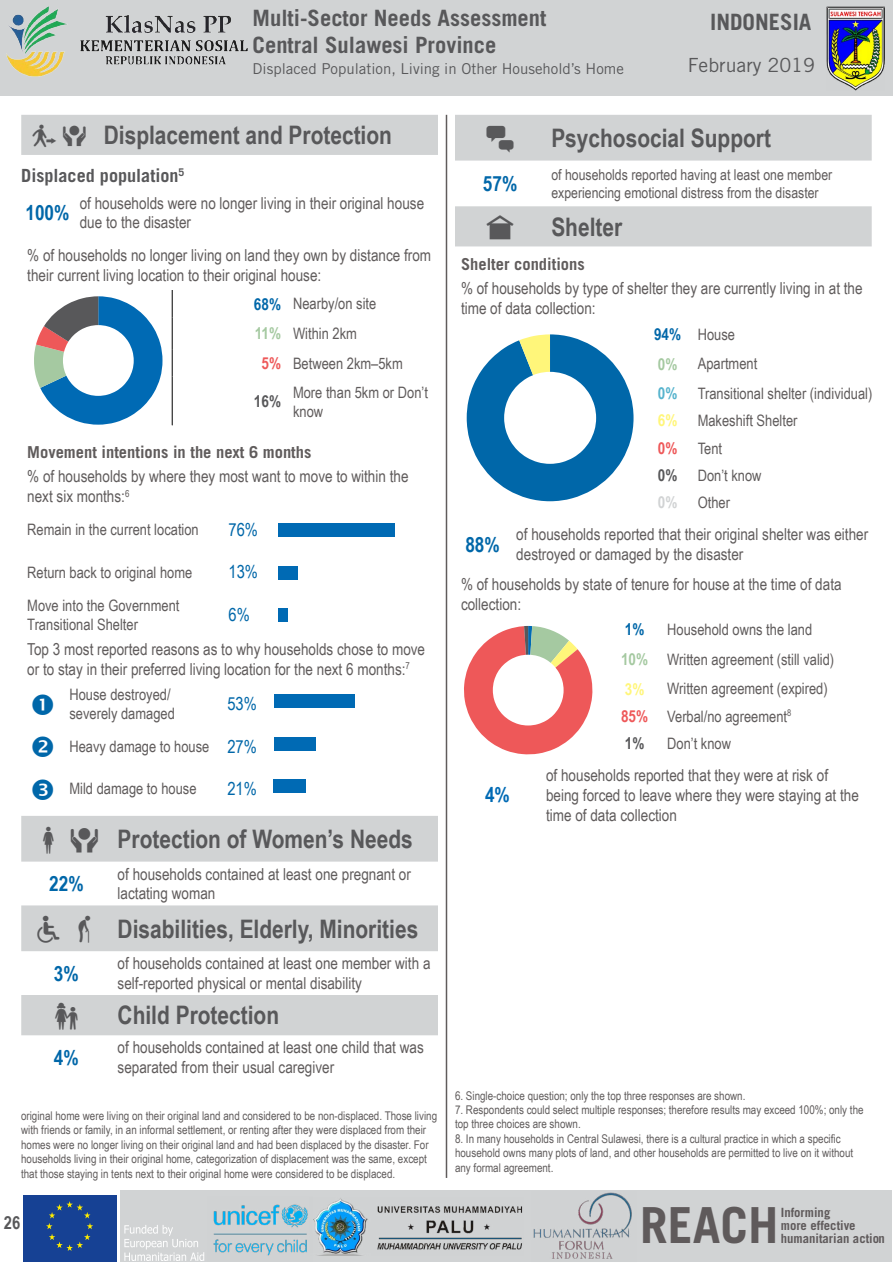
<style>
.page{position:relative;width:893px;height:1263px;background:#fff}
.page>*{position:absolute;margin:0;border:0;box-sizing:border-box;transform-origin:0 0}
.t1{font:234px "Chartwell Pies";color:#0067a9}
.t2{font:203.55px "Chartwell Bars Vertical";letter-spacing:.065em;color:#006ab4;scale:.85 1}
.t3{font:180px "Chartwell Pies";color:#006ab4}
.t4{font:700 49.65px "Trade Gothic LT Std";color:#5f5a5b}
.t5{font:700 25.5px "Arial Narrow";color:#58585a}
.t6{font:700 22.5px/27px "Trade Gothic LT Std";color:#58585a}
.t7{font:700 21px "Arial Narrow";color:#0067a9}
.t8{font:700 21px "Arial Narrow";color:#006ab4}
.t9{font:19.5px "Trade Gothic LT Std";color:#58585a}
.t10{font:700 18.15px "Trade Gothic LT Std";color:#58585a}
.t11{font:18px "Arial Narrow";color:#0067a9}
.t12{font:700 18px "Arial Narrow";color:#58585a}
.t13{font:16.5px/19.8px "Arial Narrow";color:#605c5c}
.t14{font:700 16.5px "Trade Gothic LT Std";color:#605c5c}
.t15{font:700 16.5px "Arial Narrow";color:#58585a}
.t16{font:700 16.5px "Arial Narrow";color:#0067a9}
.t17{font:700 16.5px "Arial Narrow";color:#fff67a}
.t18{font:15.75px/27.3px "Arial Narrow";color:#605c5c}
.t19{font:15px/18px "Arial Narrow";color:#605c5c}
.t20{font:15px "Trade Gothic LT Std";color:#58585a}
.t21{font:700 12.75px/12.8px "Trade Gothic LT Std";color:#5f5a5b}
.t22{font:12px/14.4px "Arial Narrow";color:#605c5c}
.s1{font-family:"OCHA Icons Unbounded";font-weight:400;font-size:30px}
.s2{font-weight:700;font-size:16.5px;color:#0067a9}
.s3{font-weight:700;font-size:16.5px;color:#a5c9a1}
.s4{font-weight:700;font-size:16.5px;color:#ee5859}
.s5{font-size:18px;color:#0067a9}
.s6{font-family:"OCHA Icons Unbounded";font-weight:400;font-size:36px}
.s7{color:#a5c9a1}
.s8{color:#ee5859}
.s9{color:#58585a}
.s10{color:#fff}
.s11{font-weight:700;font-size:16.5px;color:#56b3cd}
.s12{font-weight:700;font-size:16.5px;color:#fff67a}
.s13{font-weight:700;font-size:16.5px;color:#58585a}
.s14{font-weight:700;font-size:16.5px;color:#d1d3d4}
.s15{color:#fff67a}
</style>
<div class="page">
<div style="left:0;top:0;width:893px;height:96px;background:#d1d3d4"></div>
<div style="left:120px;top:1191px;width:772px;height:71px;background:#d1d3d4"></div>
<hr style="left:446px;top:115px;width:1px;height:1063px;background:#605c5c">
<div style="left:21px;top:1191px;width:97px;height:70px;background:linear-gradient(to right,#fff,#fff)"></div>
<div style="left:23px;top:1195px;width:93px;height:66px;background:#164194"></div>
<svg style="left:46px;top:1201px;width:47px;height:50px"></svg>
<svg style="left:124px;top:1225px;width:80px;height:36px"></svg>
<img style="left:313px;top:1198px;width:210px;height:58px">
<img style="left:6px;top:6px;width:242px;height:71px">
<img style="left:827px;top:6px;width:57px;height:84px">
<img style="left:213px;top:1204px;width:95px;height:52px">
<img style="left:533px;top:1192px;width:99px;height:67px">
<div style="left:455px;top:115px;width:417px;height:46px;background:#d1d3d4"></div>
<div style="left:455px;top:206px;width:417px;height:40px;background:#d1d3d4"></div>
<div style="left:21px;top:115px;width:417px;height:40px;background:#d1d3d4"></div>
<svg style="left:172px;top:290px;width:1px;height:27px"></svg>
<hr style="left:172px;top:317px;width:1px;height:32px;background:#000">
<svg style="left:172px;top:349px;width:1px;height:27px"></svg>
<hr style="left:172px;top:376px;width:1px;height:49px;background:#000">
<svg style="left:21px;top:816px;width:417px;height:219px;fill:#d1d3d4"></svg>
<svg style="left:46px;top:872px;width:41px;height:23px"></svg>
<svg style="left:51px;top:961px;width:31px;height:23px"></svg>
<h3 class="t6" style="left:253px;top:5px;width:295px">Multi-Sector Needs Assessment<br>Central Sulawesi Province</h3>
<h3 class="t6" style="left:710px;top:8px;width:103px">INDONESIA</h3>
<p class="t9" style="left:688px;top:53px;width:129px">February 2019</p>
<p class="t20" style="left:253px;top:60px;width:373px">Displaced Population, Living in Other Household’s Home</p>
<h3 class="t5" style="left:30px;top:116px;width:364px"><span class="s1">K&amp;</span> Displacement and Protection</h3>
<p class="t10" style="left:21px;top:164px;width:165px">Displaced population<sup>5</sup></p>
<p class="t7" style="left:25px;top:197px;width:46px">100%</p>
<p class="t13" style="left:80px;top:192px;width:346px">of households were no longer living in their original house due to the disaster</p>
<p class="t13" style="left:27px;top:245px;width:405px">% of households no longer living on land they own by distance from their current living location to their original house:</p>
<p class="t18" style="left:254px;top:290px;width:124px"><span class="s2">68%</span> Nearby/on site</p>
<p class="t18" style="left:255px;top:319px;width:104px"><span class="s3">11%</span> Within 2km</p>
<p class="t18" style="left:261px;top:349px;width:143px"><span class="s4">5%</span> Between 2km–5km</p>
<p class="t15" style="left:254px;top:389px;width:29px">16%</p>
<p class="t18" style="left:293px;top:382px;width:136px;line-height:18.9px">More than 5km or Don’t know</p>
<p class="t14" style="left:27px;top:442px;width:286px">Movement intentions in the next 6 months</p>
<p class="t13" style="left:27px;top:466px;width:383px">% of households by where they most want to move to within the next six months:<sup>6</sup></p>
<p class="t18" style="left:27px;top:515px;width:173px">Remain in the current location</p>
<p class="t11" style="left:229px;top:516px;width:31px">76%</p>
<p class="t18" style="left:27px;top:558px;width:167px">Return back to original home</p>
<p class="t11" style="left:229px;top:559px;width:31px">13%</p>
<p class="t18" style="left:27px;top:595px;width:154px;line-height:18.9px">Move into the Government<br>Transitional Shelter</p>
<p class="t11" style="left:229px;top:601px;width:23px">6%</p>
<p class="t13" style="left:27px;top:639px;width:399px">Top 3 most reported reasons as to why households chose to move or to stay in their preferred living location for the next 6 months:<sup>7</sup></p>
<p class="t18" style="left:69px;top:684px;width:107px;line-height:18.9px">House destroyed/ severely damaged</p>
<p class="t11" style="left:227px;top:690px;width:31px">53%</p>
<p class="t18" style="left:69px;top:732px;width:189px">Heavy damage to house <span class="s5">27%</span></p>
<p class="t18" style="left:69px;top:774px;width:129px">Mild damage to house</p>
<p class="t11" style="left:227px;top:776px;width:31px">21%</p>
<h3 class="t5" style="left:30px;top:820px;width:384px"><span class="s6">^&amp;</span> Protection of Women’s Needs</h3>
<p class="t7" style="left:49px;top:868px;width:36px">22%</p>
<p class="t13" style="left:118px;top:863px;width:295px">of households contained at least one pregnant or lactating woman</p>
<h3 class="t5" style="left:30px;top:909px;width:389px"><span class="s6">d`</span> Disabilities, Elderly, Minorities</h3>
<p class="t7" style="left:54px;top:957px;width:26px">3%</p>
<p class="t13" style="left:118px;top:953px;width:314px">of households contained at least one member with a self-reported physical or mental disability</p>
<h3 class="t5" style="left:48px;top:996px;width:232px"><span class="s6">Z</span> Child Protection</h3>
<p class="t7" style="left:54px;top:1041px;width:26px">4%</p>
<p class="t13" style="left:118px;top:1037px;width:308px">of households contained at least one child that was separated from their usual caregiver</p>
<h3 class="t3" style="left:25px;top:250px;width:285px">+68<span class="s7">+1</span><span class="s8">5</span><span class="s9">16</span><span class="s10">B</span></h3>
<h2 class="t2" style="left:469px;top:514px;width:340px;rotate:90deg">76136 532721</h2>
<p class="t22" style="left:21px;top:1108px;width:418px">original home were living on their original land and considered to be non-displaced. Those living with friends or family, in an informal settlement, or renting after they were displaced from their homes were no longer living on their original land and had been displaced by the disaster. For households living in their original home, categorization of displacement was the same, except that those staying in tents next to their original home were considered to be displaced.</p>
<p class="t12" style="left:4px;top:1209px;width:18px">26</p>
<h3 class="t5" style="left:482px;top:119px;width:290px"><span class="s6">l</span> Psychosocial Support</h3>
<p class="t7" style="left:483px;top:168px;width:36px">57%</p>
<p class="t19" style="left:551px;top:165px;width:283px">of households reported having at least one member experiencing emotional distress from the disaster</p>
<h3 class="t5" style="left:482px;top:207px;width:142px"><span class="s6">(</span> Shelter</h3>
<p class="t14" style="left:461px;top:254px;width:125px">Shelter conditions</p>
<p class="t13" style="left:461px;top:278px;width:403px">% of households by type of shelter they are currently living in at the time of data collection:</p>
<p class="t18" style="left:654px;top:319px;width:220px;line-height:29.5px"><span class="s2">94%</span> House<br><span class="s3">0%</span> Apartment<br><span class="s11">0%</span> Transitional shelter (individual)</p>
<p class="t18" style="left:658px;top:406px;width:141px"><span class="s12">6%</span> Makeshift Shelter<br><span class="s4">0%</span> Tent<br><span class="s13">0%</span> Don’t know<br><span class="s14">0%</span> Other</p>
<p class="t7" style="left:465px;top:528px;width:36px">88%</p>
<p class="t13" style="left:516px;top:524px;width:353px">of households reported that their original shelter was either destroyed or damaged by the disaster</p>
<p class="t13" style="left:461px;top:574px;width:382px">% of households by state of tenure for house at the time of data collection:</p>
<p class="t16" style="left:625px;top:617px;width:21px">1%</p>
<h1 class="t1" style="left:455px;top:274px;width:333px">94<span class="s15">6</span><span class="s10">B</span></h1>
<p class="t18" style="left:621px;top:614px;width:215px;line-height:29.5px;text-indent:46px">Household owns the land<br><span class="s3">10%</span> Written agreement (still valid)</p>
<p class="t17" style="left:625px;top:676px;width:21px">3%</p>
<h3 class="t3" style="left:455px;top:580px;width:286px">+1<span class="s7">+0</span><span class="s15">3</span><span class="s8">85</span><span class="s9">1</span><span class="s10">B</span></h3>
<p class="t18" style="left:621px;top:674px;width:208px;text-indent:46px">Written agreement (expired)<br><span class="s4">85%</span> Verbal/no agreement<sup>8</sup></p>
<p class="t15" style="left:625px;top:731px;width:21px">1%</p>
<p class="t18" style="left:667px;top:729px;width:65px">Don’t know</p>
<p class="t8" style="left:485px;top:779px;width:26px">4%</p>
<p class="t13" style="left:546px;top:765px;width:314px">of households reported that they were at risk of being forced to leave where they were staying at the time of data collection</p>
<p class="t22" style="left:455px;top:1088px;width:292px">6. Single-choice question; only the top three responses are shown.</p>
<p class="t22" style="left:455px;top:1102px;width:410px">7. Respondents could select multiple responses; therefore results may exceed 100%; only the top three choices are shown.</p>
<p class="t22" style="left:455px;top:1131px;width:400px">8. In many households in Central Sulawesi, there is a cultural practice in which a specific household owns many plots of land, and other households are permitted to live on it without any formal agreement.</p>
<h3 class="t4" style="left:640px;top:1195px;width:140px">REACH</h3>
<p class="t21" style="left:781px;top:1206px;width:106px">Informing<br>more effective humanitarian action</p>
</div>
